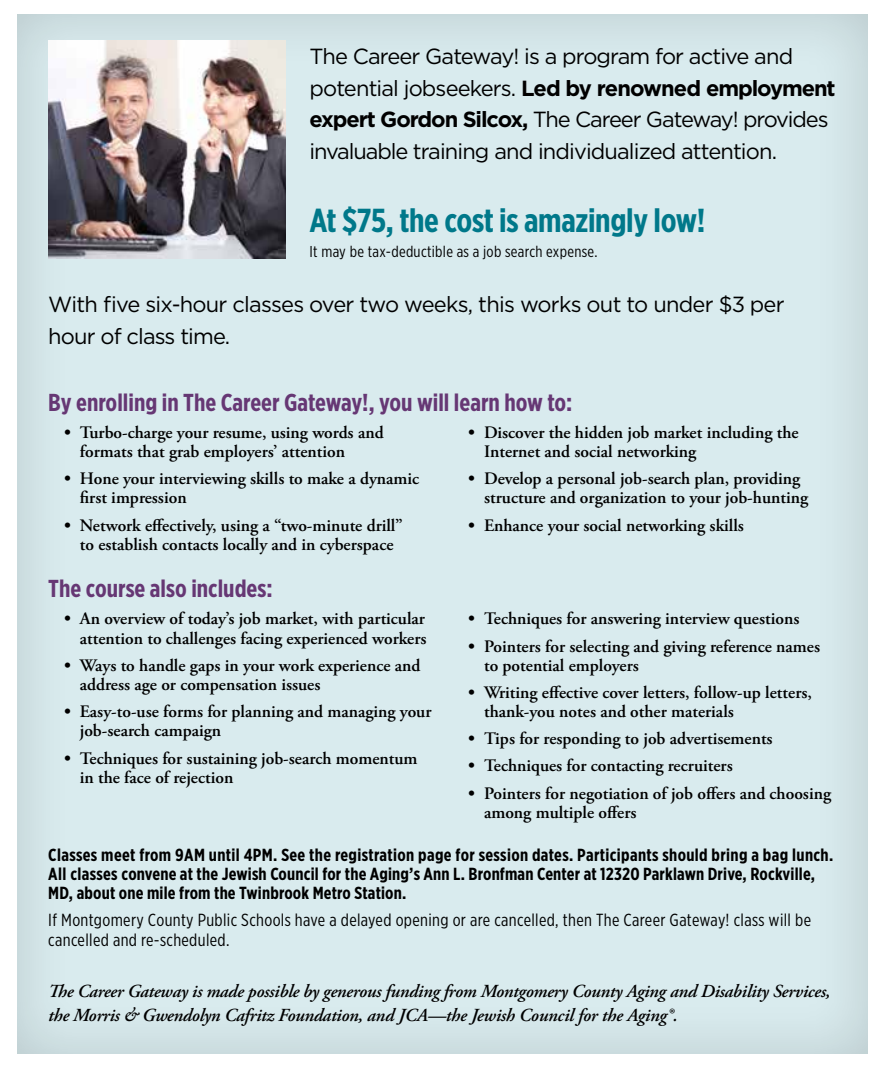
<style>
.page{position:relative;width:882px;height:1071px;background:#fff}
.page>*{position:absolute;margin:0;border:0;box-sizing:border-box;transform-origin:0 0}
.t1{font:700 33.25px "Gotham X Narrow";letter-spacing:-.01em;color:#00788a}
.t2{font:700 24.5px "Gotham X Narrow";color:#663774}
.t3{font:21.88px/31.5px "Gotham HTF";letter-spacing:-.04em;color:#000}
.t4{font:italic 600 18.38px/24.5px "Adobe Garamond Pro";letter-spacing:-.015em;color:#000}
.t5{font:600 17.5px/19.2px "Adobe Garamond Pro";color:#000}
.t6{font:700 17.5px/19.2px "Gotham X Narrow";letter-spacing:.01em;color:#000}
.t7{font:17.5px/19.2px "Gotham X Narrow";letter-spacing:.02em;color:#000}
.t8{font:15.75px "Gotham X Narrow";letter-spacing:.02em;color:#000}
.s1{font-weight:700}
</style>
<div class="page">
<div style="left:12px;top:2px;width:858px;height:1054px;background:#000;opacity:.15"></div>
<img style="left:48px;top:40px;width:238px;height:219px">
<p class="t3" style="left:309px;top:41px;width:528px">The Career Gateway! is a program for active and potential jobseekers. <span class="s1">Led by renowned employment expert Gordon Silcox,</span> The Career Gateway! provides invaluable training and individualized attention.</p>
<h1 class="t1" style="left:309px;top:200px;width:397px">At $75, the cost is amazingly low!</h1>
<p class="t8" style="left:309px;top:242px;width:289px">It may be tax-deductible as a job search expense.</p>
<p class="t3" style="left:48px;top:288px;width:738px">With five six-hour classes over two weeks, this works out to under $3 per hour of class time.</p>
<h2 class="t2" style="left:48px;top:387px;width:526px">By enrolling in The Career Gateway!, you will learn how to:</h2>
<p class="t5" style="left:80px;top:423px;width:305px;text-indent:-16px">• Turbo-charge your resume, using words and formats that grab employers’ attention</p>
<p class="t5" style="left:80px;top:469px;width:341px;text-indent:-16px">• Hone your interviewing skills to make a dynamic first impression</p>
<p class="t5" style="left:64px;top:516px;width:340px;text-align:center">• Network effectively, using a “two-minute drill” to establish contacts locally and in cyberspace</p>
<h2 class="t2" style="left:48px;top:574px;width:226px">The course also includes:</h2>
<p class="t5" style="left:64px;top:609px;width:364px;text-align:right">• An overview of today’s job market, with particular attention to challenges facing experienced workers</p>
<p class="t5" style="left:80px;top:656px;width:342px;text-indent:-16px">• Ways to handle gaps in your work experience and address age or compensation issues</p>
<p class="t5" style="left:80px;top:702px;width:353px;text-indent:-16px">• Easy-to-use forms for planning and managing your job-search campaign</p>
<p class="t5" style="left:80px;top:749px;width:339px;text-indent:-16px">• Techniques for sustaining job-search momentum in the face of rejection</p>
<p class="t5" style="left:484px;top:423px;width:316px;text-indent:-16px">• Discover the hidden job market including the<br>Internet and social networking</p>
<p class="t5" style="left:484px;top:469px;width:326px;text-indent:-16px">• Develop a personal job-search plan, providing structure and organization to your job-hunting</p>
<p class="t5" style="left:468px;top:516px;width:277px">• Enhance your social networking skills</p>
<p class="t5" style="left:468px;top:609px;width:333px">• Techniques for answering interview questions</p>
<p class="t5" style="left:484px;top:637px;width:338px;text-indent:-16px">• Pointers for selecting and giving reference names to potential employers</p>
<p class="t5" style="left:484px;top:683px;width:329px;text-indent:-16px">• Writing effective cover letters, follow-up letters, thank-you notes and other materials</p>
<p class="t5" style="left:468px;top:729px;width:306px">• Tips for responding to job advertisements</p>
<p class="t5" style="left:468px;top:756px;width:266px">• Techniques for contacting recruiters</p>
<p class="t5" style="left:484px;top:784px;width:349px;text-indent:-16px">• Pointers for negotiation of job offers and choosing among multiple offers</p>
<p class="t6" style="left:48px;top:845px;width:787px">Classes meet from 9AM until 4PM. See the registration page for session dates. Participants should bring a bag lunch.<br>All classes convene at the Jewish Council for the Aging’s Ann L. Bronfman Center at 12320 Parklawn Drive, Rockville,<br>MD, about one mile from the Twinbrook Metro Station.</p>
<p class="t7" style="left:48px;top:910px;width:764px">If Montgomery County Public Schools have a delayed opening or are cancelled, then The Career Gateway! class will be cancelled and re-scheduled.</p>
<p class="t4" style="left:48px;top:979px;width:784px">The Career Gateway is made possible by generous funding from Montgomery County Aging and Disability Services, the Morris &amp; Gwendolyn Cafritz Foundation, and JCA—the Jewish Council for the Aging®.</p>
</div>
